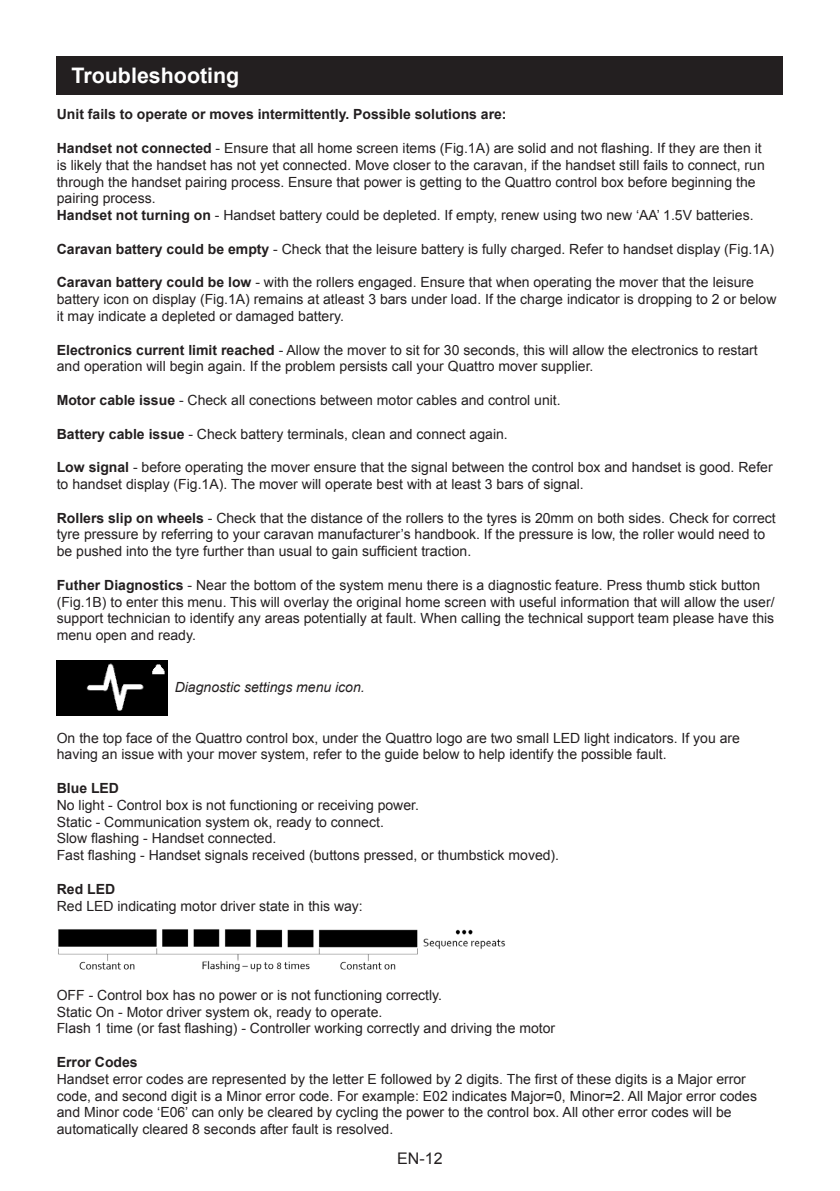
<style>
.page{position:relative;width:840px;height:1191px;background:#fff}
.page>*{position:absolute;margin:0;border:0;box-sizing:border-box;transform-origin:0 0}
.t1{font:700 21.4px "Arial";color:#fff}
.t2{font:16px "Arial";color:#231f20}
.t3{font:14px/16.8px "Arial";color:#231f20}
.t4{font:700 14px "Arial";color:#231f20}
.t5{font:italic 14px "Arial";color:#231f20}
.s1{font-weight:700}
</style>
<div class="page">
<img style="left:57px;top:660px;width:110px;height:55px">
<img style="left:58px;top:929px;width:448px;height:43px">
<div style="left:57px;top:57px;width:725px;height:38px;background:#231f20"></div>
<p class="t1" style="left:71px;top:60px;width:169px">Troubleshooting</p>
<p class="t4" style="left:57px;top:104px;width:451px">Unit fails to operate or moves intermittently. Possible solutions are:</p>
<p class="t3" style="left:57px;top:140px;width:709px"><span class="s1">Handset not connected</span> - Ensure that all home screen items (Fig.1A) are solid and not flashing. If they are then it is likely that the handset has not yet connected. Move closer to the caravan, if the handset still fails to connect, run through the handset pairing process. Ensure that power is getting to the Quattro control box before beginning the pairing process.</p>
<p class="t3" style="left:57px;top:207px;width:698px"><span class="s1">Handset not turning on</span> - Handset battery could be depleted. If empty, renew using two new ‘AA’ 1.5V batteries.</p>
<p class="t3" style="left:57px;top:240px;width:718px"><span class="s1">Caravan battery could be empty</span> - Check that the leisure battery is fully charged. Refer to handset display (Fig.1A)</p>
<p class="t3" style="left:57px;top:274px;width:720px"><span class="s1">Caravan battery could be low</span> - with the rollers engaged. Ensure that when operating the mover that the leisure battery icon on display (Fig.1A) remains at atleast 3 bars under load. If the charge indicator is dropping to 2 or below it may indicate a depleted or damaged battery.</p>
<p class="t3" style="left:57px;top:341px;width:702px"><span class="s1">Electronics current limit reached</span> - Allow the mover to sit for 30 seconds, this will allow the electronics to restart and operation will begin again. If the problem persists call your Quattro mover supplier.</p>
<p class="t3" style="left:57px;top:392px;width:505px"><span class="s1">Motor cable issue</span> - Check all conections between motor cables and control unit.</p>
<p class="t3" style="left:57px;top:425px;width:452px"><span class="s1">Battery cable issue</span> - Check battery terminals, clean and connect again.</p>
<p class="t3" style="left:57px;top:459px;width:717px"><span class="s1">Low signal</span> - before operating the mover ensure that the signal between the control box and handset is good. Refer to handset display (Fig.1A). The mover will operate best with at least 3 bars of signal.</p>
<p class="t3" style="left:57px;top:509px;width:720px"><span class="s1">Rollers slip on wheels</span> - Check that the distance of the rollers to the tyres is 20mm on both sides. Check for correct tyre pressure by referring to your caravan manufacturer’s handbook. If the pressure is low, the roller would need to be pushed into the tyre further than usual to gain sufficient traction.</p>
<p class="t3" style="left:57px;top:576px;width:719px"><span class="s1">Futher Diagnostics</span> - Near the bottom of the system menu there is a diagnostic feature. Press thumb stick button (Fig.1B) to enter this menu. This will overlay the original home screen with useful information that will allow the user/ support technician to identify any areas potentially at fault. When calling the technical support team please have this menu open and ready.</p>
<p class="t5" style="left:175px;top:678px;width:191px">Diagnostic settings menu icon.</p>
<p class="t3" style="left:57px;top:729px;width:684px">On the top face of the Quattro control box, under the Quattro logo are two small LED light indicators. If you are having an issue with your mover system, refer to the guide below to help identify the possible fault.</p>
<p class="t4" style="left:57px;top:778px;width:64px">Blue LED</p>
<p class="t3" style="left:57px;top:796px;width:363px">No light - Control box is not functioning or receiving power.</p>
<p class="t3" style="left:57px;top:813px;width:328px">Static - Communication system ok, ready to connect.</p>
<p class="t3" style="left:57px;top:830px;width:221px">Slow flashing - Handset connected.</p>
<p class="t3" style="left:57px;top:847px;width:503px">Fast flashing - Handset signals received (buttons pressed, or thumbstick moved).</p>
<p class="t4" style="left:57px;top:879px;width:60px">Red LED</p>
<p class="t3" style="left:57px;top:897px;width:307px">Red LED indicating motor driver state in this way:</p>
<p class="t3" style="left:57px;top:986px;width:386px">OFF - Control box has no power or is not functioning correctly.</p>
<p class="t3" style="left:57px;top:1003px;width:327px">Static On - Motor driver system ok, ready to operate.</p>
<p class="t3" style="left:57px;top:1020px;width:499px">Flash 1 time (or fast flashing) - Controller working correctly and driving the motor</p>
<p class="t4" style="left:57px;top:1052px;width:82px">Error Codes</p>
<p class="t3" style="left:57px;top:1070px;width:701px">Handset error codes are represented by the letter E followed by 2 digits. The first of these digits is a Major error code, and second digit is a Minor error code. For example: E02 indicates Major=0, Minor=2. All Major error codes and Minor code ‘E06’ can only be cleared by cycling the power to the control box. All other error codes will be automatically cleared 8 seconds after fault is resolved.</p>
<p class="t2" style="left:397px;top:1148px;width:47px">EN-12</p>
</div>
